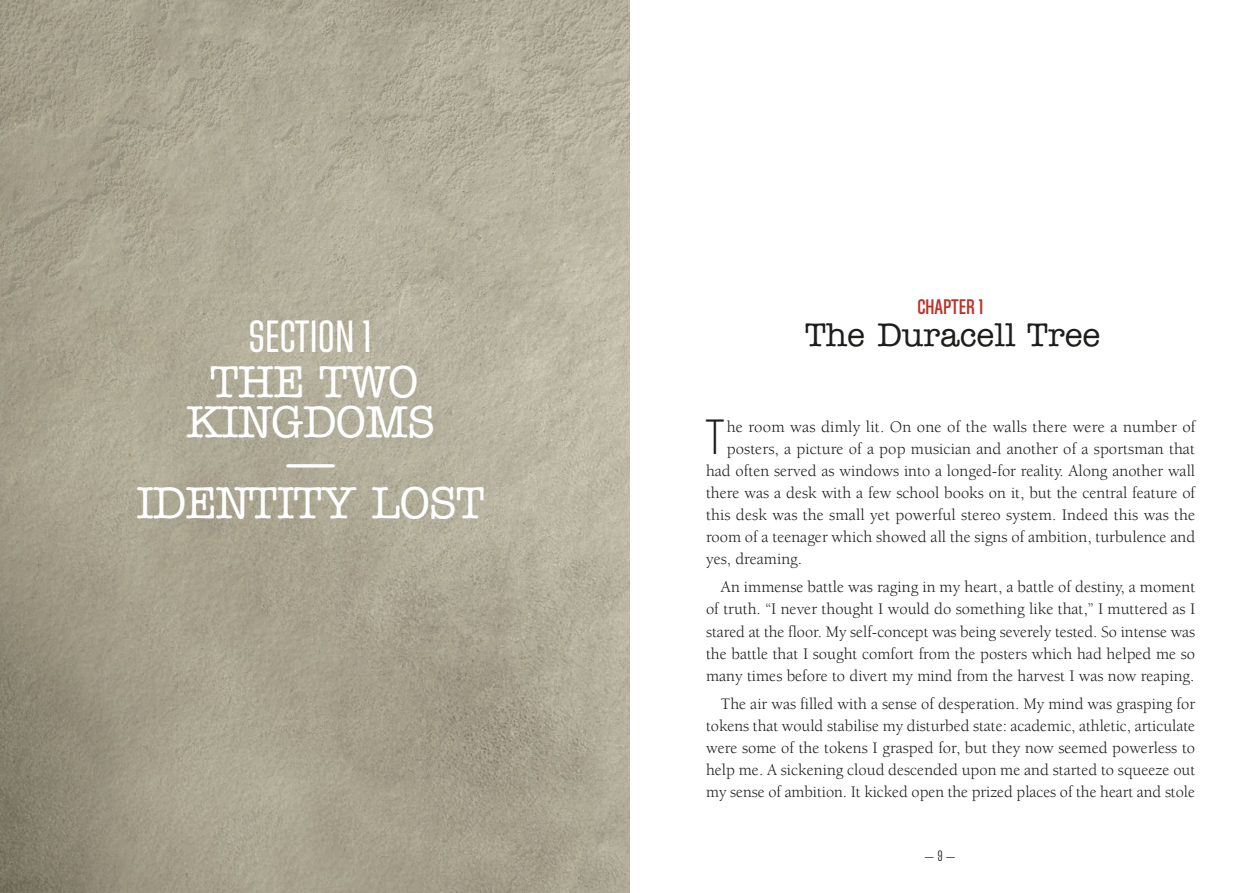
<style>
.page{position:relative;width:1259px;height:893px;background:#fff}
.page>*{position:absolute;margin:0;border:0;box-sizing:border-box;transform-origin:0 0}
.t1{font:300 49.35px "Akrobat";color:#1d1d1b}
.t2{font:500 45px/40.5px "American Typewriter Std";letter-spacing:-.015em;color:#fff;text-align:center}
.t3{font:45px "Directors Gothic 250";letter-spacing:-.015em;color:#fff}
.t4{font:500 33px "American Typewriter Std";color:#1d1d1b}
.t5{font:500 21px "Directors Gothic 250";letter-spacing:-.015em;color:#bd3128}
.t6{font:16.5px/22px "Berkeley";color:#1d1d1b;text-align:justify}
.t7{font:300 15px "Directors Gothic 250";color:#1d1d1b}
</style>
<div class="page">
<img style="left:0;top:0;width:629px;height:893px">
<h2 class="t3" style="left:248px;top:312px;width:126px">SECTION 1</h2>
<h2 class="t2" style="left:136px;top:362px;width:350px">THE TWO<br>KINGDOMS<br>—<br>IDENTITY LOST</h2>
<p class="t5" style="left:917px;top:296px;width:68px">CHAPTER 1</p>
<h3 class="t4" style="left:805px;top:316px;width:297px">The Duracell Tree</h3>
<h1 class="t1" style="left:705px;top:407px;width:21px">T</h1>
<p class="t6" style="left:727px;top:416px;width:470px">he room was dimly lit. On one of the walls there were a number of</p>
<p class="t6" style="left:727px;top:438px;width:470px">posters, a picture of a pop musician and another of a sportsman that</p>
<p class="t6" style="left:706px;top:460px;width:490px">had often served as windows into a longed-for reality. Along another wall</p>
<p class="t6" style="left:706px;top:482px;width:490px">there was a desk with a few school books on it, but the central feature of</p>
<p class="t6" style="left:706px;top:504px;width:491px">this desk was the small yet powerful stereo system. Indeed this was the</p>
<p class="t6" style="left:706px;top:526px;width:491px">room of a teenager which showed all the signs of ambition, turbulence and</p>
<p class="t6" style="left:706px;top:548px;width:98px">yes, dreaming.</p>
<p class="t6" style="left:706px;top:577px;width:491px;text-indent:15px">An immense battle was raging in my heart, a battle of destiny, a moment of truth. “I never thought I would do something like that,” I muttered as I stared at the floor. My self-concept was being severely tested. So intense was the battle that I sought comfort from the posters which had helped me so many times before to divert my mind from the harvest I was now reaping.</p>
<p class="t6" style="left:706px;top:693px;width:491px;text-indent:15px">The air was filled with a sense of desperation. My mind was grasping for tokens that would stabilise my disturbed state: academic, athletic, articulate were some of the tokens I grasped for, but they now seemed powerless to help me. A sickening cloud descended upon me and started to squeeze out my sense of ambition. It kicked open the prized places of the heart and stole</p>
<p class="t7" style="left:924px;top:848px;width:32px">— 9 —</p>
</div>
